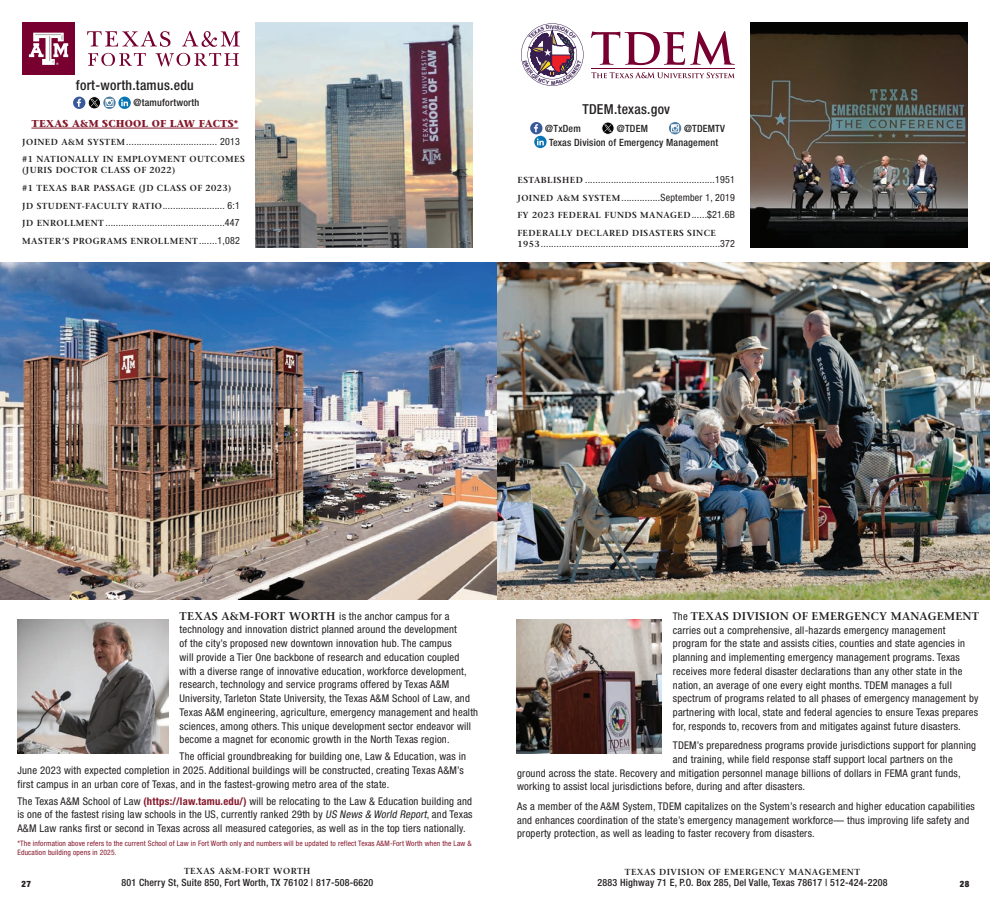
<style>
.page{position:relative;width:990px;height:900px;background:#fff}
.page>*{position:absolute;margin:0;border:0;box-sizing:border-box;transform-origin:0 0}
.t1{font:500 condensed 13.75px "Helvetica Neue LT Std";letter-spacing:.02em;color:#231f20}
.t2{font:600 11.12px "Stone Serif Std";letter-spacing:.02em;color:#231f20}
.t3{font:condensed 10.62px/13.8px "Helvetica Neue LT Std";letter-spacing:.02em;color:#231f20}
.t4{font:condensed 10px/17.5px "Helvetica Neue LT Std";letter-spacing:.02em;color:#231f20}
.t5{font:500 condensed 10px/13.8px "Helvetica Neue LT Std";letter-spacing:.02em;color:#231f20}
.t6{font:700 10px "Stone Serif";letter-spacing:.02em;color:#86192c}
.t7{font:600 8.75px/17.5px "Stone Serif Std";letter-spacing:.05em;color:#231f20}
.t8{font:900 condensed 8.75px "Helvetica Neue LT Std";color:#231f20}
.t9{font:condensed 7.5px/8.8px "Helvetica Neue LT Std";letter-spacing:.02em;color:#86192c}
.s1{font-family:"Stone Serif Std";font-weight:600;font-stretch:normal;font-size:8.75px}
.s2{font-family:"Helvetica Neue LT Std";font-weight:400;font-stretch:condensed;font-size:10px}
.s3{font-family:"Stone Serif Std";font-weight:600;font-stretch:normal;font-size:11.25px}
.s4{font-weight:700;color:#86192c}
.s5{font-style:italic}
.s6{font-family:"Helvetica Neue LT Std";font-weight:400;font-stretch:condensed;font-size:10.62px}
</style>
<div class="page">
<svg style="left:530px;top:122px;width:13px;height:12px"></svg>
<svg style="left:534px;top:124px;width:4px;height:8px"></svg>
<div style="left:602px;top:122px;width:12px;height:12px;border:1px solid #fff;border-radius:50%"></div>
<svg style="left:604px;top:125px;width:8px;height:7px"></svg>
<svg style="left:669px;top:122px;width:12px;height:12px"></svg>
<svg style="left:671px;top:124px;width:8px;height:8px"></svg>
<svg style="left:534px;top:136px;width:13px;height:12px"></svg>
<svg style="left:537px;top:138px;width:7px;height:7px"></svg>
<img style="left:517px;top:620px;width:145px;height:134px">
<img style="left:750px;top:22px;width:218px;height:225px">
<img style="left:0;top:263px;width:990px;height:337px">
<svg style="left:591px;top:31px;width:144px;height:34px"></svg>
<hr style="left:591px;top:68px;width:144px;height:1px;background:#780031">
<svg style="left:591px;top:72px;width:144px;height:6px"></svg>
<hr style="left:31px;top:128px;width:207px;height:1px;background:#86192c">
<div style="left:73px;top:97px;width:12px;height:12px;background:#395a9a;border-radius:50%"></div>
<svg style="left:77px;top:99px;width:4px;height:8px"></svg>
<svg style="left:88px;top:97px;width:13px;height:12px"></svg>
<div style="left:88px;top:97px;width:13px;height:12px;border:1px solid #fff;border-radius:50%"></div>
<svg style="left:91px;top:99px;width:7px;height:7px"></svg>
<svg style="left:103px;top:97px;width:13px;height:12px"></svg>
<svg style="left:105px;top:99px;width:9px;height:8px"></svg>
<svg style="left:118px;top:97px;width:13px;height:12px"></svg>
<svg style="left:121px;top:99px;width:7px;height:7px"></svg>
<svg style="left:87px;top:31px;width:83px;height:16px"></svg>
<svg style="left:182px;top:31px;width:58px;height:16px"></svg>
<svg style="left:88px;top:53px;width:58px;height:13px"></svg>
<svg style="left:156px;top:53px;width:83px;height:13px"></svg>
<div style="left:22px;top:22px;width:53px;height:53px;background:#780031"></div>
<svg style="left:29px;top:33px;width:39px;height:32px"></svg>
<img style="left:255px;top:22px;width:217px;height:225px">
<img style="left:17px;top:620px;width:151px;height:134px">
<svg style="left:521px;top:23px;width:63px;height:63px"></svg>
<p class="t1" style="left:76px;top:77px;width:119px">fort-worth.tamus.edu</p>
<p class="t5" style="left:134px;top:96px;width:67px">@tamufortworth</p>
<p class="t6" style="left:31px;top:117px;width:208px">TEXAS A&amp;M SCHOOL OF LAW FACTS*</p>
<p class="t4" style="left:22px;top:132px;width:219px"><span class="s1">JOINED A&amp;M SYSTEM</span>................................... 2013</p>
<p class="t7" style="left:22px;top:154px;width:224px;line-height:11.2px">#1 NATIONALLY IN EMPLOYMENT OUTCOMES (JURIS DOCTOR CLASS OF 2022)</p>
<p class="t7" style="left:22px;top:179px;width:211px">#1 TEXAS BAR PASSAGE (JD CLASS OF 2023)</p>
<p class="t4" style="left:22px;top:196px;width:219px"><span class="s1">JD STUDENT-FACULTY RATIO</span>........................ 6:1<br><span class="s1">JD ENROLLMENT</span> ..............................................447</p>
<p class="t7" style="left:22px;top:232px;width:219px">MASTER’S PROGRAMS ENROLLMENT<span class="s2">.......1,082</span></p>
<p class="t1" style="left:582px;top:101px;width:89px">TDEM.texas.gov</p>
<p class="t5" style="left:549px;top:121px;width:177px;text-indent:135px">@TDEMTV<br>Texas Division of Emergency Management</p>
<p class="t4" style="left:518px;top:171px;width:219px"><span class="s1">ESTABLISHED</span> ..................................................1951<br><span class="s1">JOINED A&amp;M SYSTEM</span>...............September 1, 2019</p>
<p class="t7" style="left:518px;top:207px;width:219px">FY 2023 FEDERAL FUNDS MANAGED<span class="s2">......$21.6B<br></span>FEDERALLY DECLARED DISASTERS SINCE</p>
<p class="t4" style="left:518px;top:235px;width:219px"><span class="s1">1953</span> .....................................................................372</p>
<p class="t5" style="left:545px;top:121px;width:37px">@TxDem</p>
<p class="t5" style="left:617px;top:121px;width:33px">@TDEM</p>
<p class="t3" style="left:180px;top:609px;width:300px"><span class="s3">TEXAS A&amp;M-FORT WORTH</span> is the anchor campus for a technology and innovation district planned around the development<br>of the city’s proposed new downtown innovation hub. The campus<br>will provide a Tier One backbone of research and education coupled with a diverse range of innovative education, workforce development, research, technology and service programs offered by Texas A&amp;M University, Tarleton State University, the Texas A&amp;M School of Law, and Texas A&amp;M engineering, agriculture, emergency management and health sciences, among others. This unique development sector endeavor will become a magnet for economic growth in the North Texas region.</p>
<p class="t3" style="left:17px;top:750px;width:450px;text-indent:162px">The official groundbreaking for building one, Law &amp; Education, was in<br>June 2023 with expected completion in 2025. Additional buildings will be constructed, creating Texas A&amp;M’s first campus in an urban core of Texas, and in the fastest-growing metro area of the state.</p>
<p class="t3" style="left:17px;top:794px;width:457px;text-align:justify">The Texas A&amp;M School of Law <span class="s4">(https://law.tamu.edu/)</span> will be relocating to the Law &amp; Education building and is one of the fastest rising law schools in the US, currently ranked 29th by <span class="s5">US News &amp; World Report</span>, and Texas A&amp;M Law ranks first or second in Texas across all measured categories, as well as in the top tiers nationally.</p>
<p class="t9" style="left:17px;top:839px;width:456px">*The information above refers to the current School of Law in Fort Worth only and numbers will be updated to reflect Texas A&amp;M-Fort Worth when the Law &amp;<br>Education building opens in 2025.</p>
<p class="t7" style="left:184px;top:863px;width:128px">TEXAS A&amp;M-FORT WORTH</p>
<p class="t5" style="left:121px;top:875px;width:253px">801 Cherry St, Suite 850, Fort Worth, TX 76102 | 817-508-6620</p>
<p class="t2" style="left:673px;top:609px;width:308px"><span class="s6">The</span> TEXAS DIVISION OF EMERGENCY MANAGEMENT</p>
<p class="t3" style="left:673px;top:623px;width:307px">carries out a comprehensive, all-hazards emergency management program for the state and assists cities, counties and state agencies in planning and implementing emergency management programs. Texas receives more federal disaster declarations than any other state in the nation, an average of one every eight months. TDEM manages a full spectrum of programs related to all phases of emergency management by partnering with local, state and federal agencies to ensure Texas prepares for, responds to, recovers from and mitigates against future disasters.</p>
<p class="t3" style="left:673px;top:738px;width:305px">TDEM’s preparedness programs provide jurisdictions support for planning</p>
<p class="t3" style="left:673px;top:752px;width:281px">and training, while field response staff support local partners on the</p>
<p class="t3" style="left:517px;top:766px;width:445px">ground across the state. Recovery and mitigation personnel manage billions of dollars in FEMA grant funds,</p>
<p class="t3" style="left:517px;top:780px;width:290px">working to assist local jurisdictions before, during and after disasters.</p>
<p class="t3" style="left:517px;top:799px;width:459px">As a member of the A&amp;M System, TDEM capitalizes on the System’s research and higher education capabilities and enhances coordination of the state’s emergency management workforce— thus improving life safety and property protection, as well as leading to faster recovery from disasters.</p>
<p class="t7" style="left:625px;top:863px;width:237px">TEXAS DIVISION OF EMERGENCY MANAGEMENT</p>
<p class="t5" style="left:598px;top:875px;width:291px">2883 Highway 71 E, P.O. Box 285, Del Valle, Texas 78617 | 512-424-2208</p>
<p class="t8" style="left:22px;top:879px;width:11px">27</p>
<p class="t8" style="left:960px;top:879px;width:11px">28</p>
</div>
